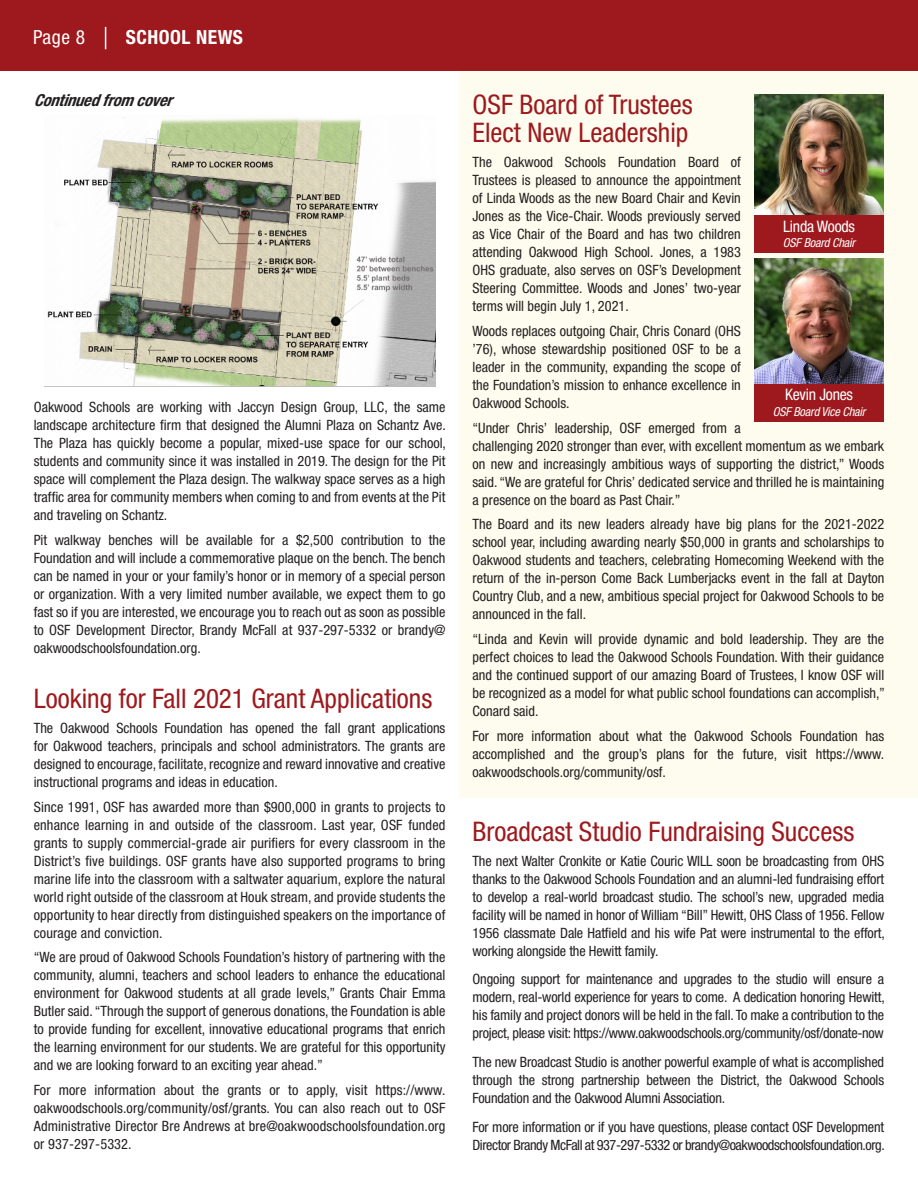
<style>
.page{position:relative;width:918px;height:1188px;background:#fff}
.page>*{position:absolute;margin:0;border:0;box-sizing:border-box;transform-origin:0 0}
.City_Head{font:condensed 27px/28.5px "Helvetica Neue LT Std";color:#9e191d}
.t1{font:700 condensed 19.5px "Helvetica Neue LT Std";letter-spacing:.025em;color:#fff}
.t2{font:condensed 19.5px "Helvetica Neue LT Std";color:#fff}
.t3{font:italic 700 condensed 16.5px "Helvetica Neue LT Std";color:#231f20}
.t4{font:condensed 15.9px "Helvetica Neue LT Std";letter-spacing:-.015em;color:#fff}
.Body_Copy_small{font:condensed 14.25px/18px "Helvetica Neue LT Std";color:#231f20;text-align:justify}
.Body_Copy_small-2{font:condensed 14.25px/18px "Helvetica Neue LT Std";letter-spacing:-.02em;color:#231f20}
.t5{font:italic condensed 12.3px "Helvetica Neue LT Std";letter-spacing:-.015em;color:#fff}
</style>
<div class="page">
<div style="left:459px;top:65px;width:459px;height:733px;background:#fdfcee"></div>
<img style="left:754px;top:259px;width:130px;height:125px">
<img style="left:754px;top:95px;width:130px;height:120px">
<div style="left:754px;top:384px;width:130px;height:37px;background:#9e191d"></div>
<div style="left:754px;top:215px;width:130px;height:38px;background:#9e191d"></div>
<img style="left:47px;top:118px;width:388px;height:268px">
<div style="left:0;top:0;width:918px;height:71px;background:#9e191d"></div>
<svg style="left:105px;top:27px;width:1px;height:22px"></svg>
<h2 class="t2" style="left:33px;top:26px;width:54px">Page 8</h2>
<h2 class="t1" style="left:126px;top:25px;width:119px">SCHOOL NEWS</h2>
<p class="t3" style="left:34px;top:90px;width:146px">Continuedfromcover</p>
<p class="Body_Copy_small" style="left:34px;top:398px;width:414px">Oakwood Schools are working with Jaccyn Design Group, LLC, the same landscape architecture firm that designed the Alumni Plaza on Schantz Ave.<br>The Plaza has quickly become a popular, mixed-use space for our school, students and community since it was installed in 2019. The design for the Pit space will complement the Plaza design. The walkway space serves as a high traffic area for community members when coming to and from events at the Pit and traveling on Schantz.</p>
<p class="Body_Copy_small" style="left:34px;top:530px;width:413px">Pit walkway benches will be available for a $2,500 contribution to the Foundation and will include a commemorative plaque on the bench. The bench can be named in your or your family’s honor or in memory of a special person or organization. With a very limited number available, we expect them to go fast so if you are interested, we encourage you to reach out as soon as possible to OSF Development Director, Brandy McFall at 937-297-5332 or brandy@ oakwoodschoolsfoundation.org.</p>
<p class="City_Head" style="left:34px;top:684px;width:400px">Looking for Fall 2021 Grant Applications</p>
<p class="Body_Copy_small" style="left:34px;top:719px;width:413px">The Oakwood Schools Foundation has opened the fall grant applications for Oakwood teachers, principals and school administrators. The grants are designed to encourage, facilitate, recognize and reward innovative and creative instructional programs and ideas in education.</p>
<p class="Body_Copy_small" style="left:34px;top:797px;width:413px">Since 1991, OSF has awarded more than $900,000 in grants to projects to enhance learning in and outside of the classroom. Last year, OSF funded grants to supply commercial-grade air purifiers for every classroom in the District’s five buildings. OSF grants have also supported programs to bring marine life into the classroom with a saltwater aquarium, explore the natural world right outside of the classroom at Houk stream, and provide students the opportunity to hear directly from distinguished speakers on the importance of courage and conviction.</p>
<p class="Body_Copy_small" style="left:34px;top:948px;width:413px">“We are proud of Oakwood Schools Foundation’s history of partnering with the community, alumni, teachers and school leaders to enhance the educational environment for Oakwood students at all grade levels,” Grants Chair Emma Butler said. “Through the support of generous donations, the Foundation is able to provide funding for excellent, innovative educational programs that enrich the learning environment for our students. We are grateful for this opportunity and we are looking forward to an exciting year ahead.”</p>
<p class="Body_Copy_small" style="left:34px;top:1081px;width:413px">For more information about the grants or to apply, visit https://www. oakwoodschools.org/community/osf/grants. You can also reach out to OSF Administrative Director Bre Andrews at bre@oakwoodschoolsfoundation.org or 937-297-5332.</p>
<p class="City_Head" style="left:472px;top:90px;width:222px">OSF Board of Trustees<br>Elect New Leadership</p>
<p class="Body_Copy_small" style="left:472px;top:153px;width:270px">The Oakwood Schools Foundation Board of Trustees is pleased to announce the appointment of Linda Woods as the new Board Chair and Kevin Jones as the Vice-Chair. Woods previously served as Vice Chair of the Board and has two children attending Oakwood High School. Jones, a 1983<br>OHS graduate, also serves on OSF’s Development Steering Committee. Woods and Jones’ two-year terms will begin July 1, 2021.</p>
<p class="Body_Copy_small" style="left:472px;top:322px;width:270px">Woods replaces outgoing Chair, Chris Conard (OHS ’76), whose stewardship positioned OSF to be a leader in the community, expanding the scope of the Foundation’s mission to enhance excellence in Oakwood Schools.</p>
<p class="Body_Copy_small" style="left:472px;top:418px;width:413px;text-align:left">“Under Chris’ leadership, OSF emerged from a<br>challenging 2020 stronger than ever, with excellent momentum as we embark on new and increasingly ambitious ways of supporting the district,” Woods said. “We are grateful for Chris’ dedicated service and thrilled he is maintaining a presence on the board as Past Chair.”</p>
<p class="Body_Copy_small" style="left:472px;top:515px;width:413px">The Board and its new leaders already have big plans for the 2021-2022 school year, including awarding nearly $50,000 in grants and scholarships to Oakwood students and teachers, celebrating Homecoming Weekend with the return of the in-person Come Back Lumberjacks event in the fall at Dayton Country Club, and a new, ambitious special project for Oakwood Schools to be announced in the fall.</p>
<p class="Body_Copy_small" style="left:472px;top:630px;width:414px">“Linda and Kevin will provide dynamic and bold leadership. They are the perfect choices to lead the Oakwood Schools Foundation. With their guidance and the continued support of our amazing Board of Trustees, I know OSF will be recognized as a model for what public school foundations can accomplish,” Conard said.</p>
<p class="Body_Copy_small" style="left:472px;top:727px;width:413px">For more information about what the Oakwood Schools Foundation has accomplished and the group’s plans for the future, visit https://www. oakwoodschools.org/community/osf.</p>
<p class="t4" style="left:783px;top:217px;width:73px">Linda Woods</p>
<p class="t5" style="left:783px;top:236px;width:74px">OSF Board Chair</p>
<p class="t4" style="left:785px;top:385px;width:70px">Kevin Jones</p>
<p class="t5" style="left:773px;top:404px;width:94px">OSF Board Vice Chair</p>
<p class="City_Head" style="left:472px;top:817px;width:383px">Broadcast Studio Fundraising Success</p>
<p class="Body_Copy_small" style="left:472px;top:852px;width:414px">The next Walter Cronkite or Katie Couric WILL soon be broadcasting from OHS thanks to the Oakwood Schools Foundation and an alumni-led fundraising effort to develop a real-world broadcast studio. The school’s new, upgraded media facility will be named in honor of William “Bill” Hewitt, OHS Class of 1956. Fellow 1956 classmate Dale Hatfield and his wife Pat were instrumental to the effort, working alongside the Hewitt family.</p>
<p class="Body_Copy_small" style="left:472px;top:970px;width:414px">Ongoing support for maintenance and upgrades to the studio will ensure a modern, real-world experience for years to come. A dedication honoring Hewitt, his family and project donors will be held in the fall. To make a contribution to the project, please visit: https://www.oakwoodschools.org/community/osf/donate-now</p>
<p class="Body_Copy_small" style="left:472px;top:1053px;width:413px">The new Broadcast Studio is another powerful example of what is accomplished through the strong partnership between the District, the Oakwood Schools Foundation and the Oakwood Alumni Association.</p>
<p class="Body_Copy_small-2" style="left:472px;top:1118px;width:414px">For more information or if you have questions, please contact OSF Development<br>Director Brandy McFall at 937-297-5332 or brandy@oakwoodschoolsfoundation.org.</p>
</div>
